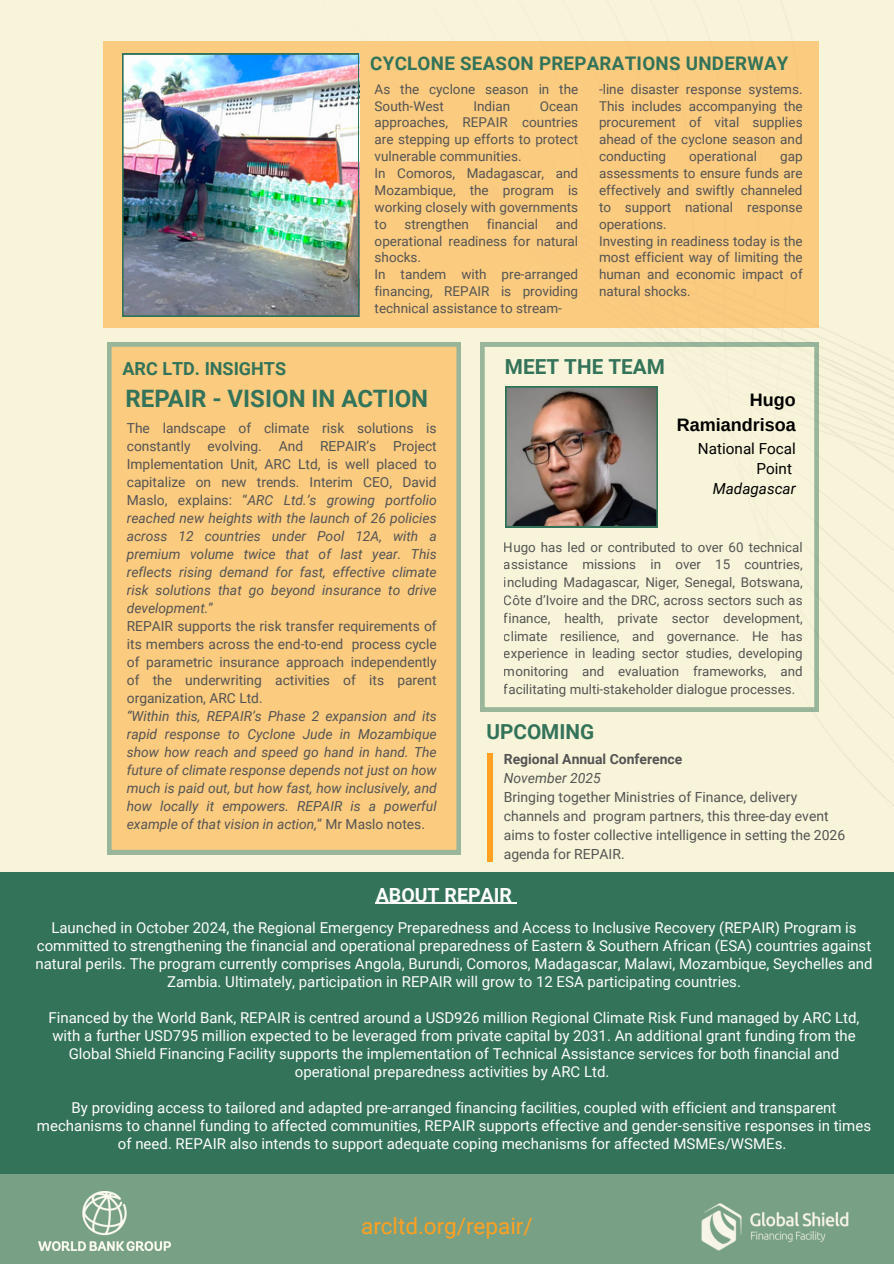
<style>
.page{position:relative;width:894px;height:1264px;background:#fff}
.page>*{position:absolute;margin:0;border:0;box-sizing:border-box;transform-origin:0 0}
.t1{font:700 24px "Roboto";color:#337359}
.t2{font:22.5px "Roboto";color:#ffa020}
.t3{font:700 20.7px "Roboto";color:#337359}
.t4{font:700 19.5px "Roboto";color:#fdfdfd}
.t5{font:700 18.75px "Roboto";letter-spacing:.015em;color:#337359}
.t6{font:700 18px/24.8px "Arimo";color:#000;text-align:right}
.t7{font:700 18px "Roboto";color:#337359}
.t8{font:15.3px/20.2px "Roboto";color:#000;text-align:right}
.t9{font:italic 15.3px "Roboto";color:#000}
.t10{font:15px/18px "Roboto";color:#fdfdfd;text-align:center}
.t11{font:13.95px/19.2px "Roboto";color:#545454}
.t12{font:700 13.95px "Roboto";color:#545454}
.t13{font:italic 13.95px "Roboto";color:#545454}
.t14{font:13.8px/18px "Roboto";color:#545454}
.t15{font:italic 13.8px/18px "Roboto";color:#545454;text-align:justify}
.t16{font:13.5px/16.8px "Roboto";color:#545454}
.t17{font:13.35px/17.9px "Roboto";color:#545454;text-align:justify}
.s1{font-style:italic}
.s2{font-style:normal}
</style>
<div class="page">
<div style="left:0;top:0;width:893px;height:1263px;background:#f8f4d9"></div>
<svg style="left:612px;top:41px;width:281px;height:764px"></svg>
<div style="left:487px;top:753px;width:6px;height:109px;background:#ffa020"></div>
<div style="left:0;top:872px;width:893px;height:302px;background:#337359"></div>
<div style="left:103px;top:42px;width:715px;height:285px;background:#fbcb80"></div>
<img style="left:122px;top:54px;width:237px;height:262px">
<div style="left:107px;top:342px;width:353px;height:512px;background:#fbcb80"></div>
<svg style="left:480px;top:342px;width:338px;height:369px"></svg>
<img style="left:505px;top:386px;width:152px;height:141px">
<div style="left:0;top:1174px;width:893px;height:89px;background:#77a085"></div>
<hr style="left:375px;top:902px;width:136px;height:1px;background:#fdfdfd">
<p class="t5" style="left:370px;top:52px;width:419px">CYCLONE SEASON PREPARATIONS UNDERWAY</p>
<p class="t16" style="left:599px;top:81px;width:205px;text-align:justify">-line disaster response systems.<br>This includes accompanying the procurement of vital supplies ahead of the cyclone season and conducting</p>
<p class="t16" style="left:374px;top:81px;width:205px">As the cyclone season in the<br>South-West</p>
<p class="t16" style="left:473px;top:97px;width:38px">Indian</p>
<p class="t16" style="left:374px;top:97px;width:205px;text-indent:165px">Ocean approaches, REPAIR countries are stepping up efforts to protect vulnerable communities.<br>In Comoros, Madagascar, and<br>Mozambique, the program is working closely with governments to</p>
<p class="t16" style="left:689px;top:148px;width:69px">operational</p>
<p class="t16" style="left:599px;top:148px;width:205px;text-indent:181px">gap assessments to ensure funds are effectively and swiftly channeled to support national response operations.<br>Investing in readiness today is the most efficient way of limiting the human and economic impact of natural shocks.</p>
<p class="t16" style="left:404px;top:216px;width:66px">strengthen</p>
<p class="t16" style="left:486px;top:216px;width:53px">financial</p>
<p class="t16" style="left:374px;top:216px;width:205px;text-indent:181px">and operational readiness for natural shocks.<br>In tandem with pre-arranged financing, REPAIR is providing technical assistance to stream-</p>
<p class="t7" style="left:122px;top:358px;width:165px">ARC LTD. INSIGHTS</p>
<h3 class="t3" style="left:505px;top:355px;width:161px">MEET THE TEAM</h3>
<h1 class="t1" style="left:126px;top:384px;width:304px">REPAIR - VISION IN ACTION</h1>
<p class="t14" style="left:127px;top:419px;width:311px">The landscape of climate risk solutions is constantly evolving. And REPAIR’s Project Implementation Unit, ARC Ltd, is well placed to capitalize on new trends. Interim CEO, David Maslo, explains: “<span class="s1">ARC Ltd.’s growing portfolio reached new heights with the launch of 26 policies across 12 countries under Pool 12A, with a premium volume twice that of last year. This reflects rising demand for fast, effective climate risk solutions that go beyond insurance to drive development.</span>”<br>REPAIR supports the risk transfer requirements of its members across the end-to-end process cycle of parametric insurance approach independently of the underwriting activities of its parent organization, ARC Ltd.</p>
<p class="t15" style="left:127px;top:707px;width:311px">“Within this, REPAIR’s Phase 2 expansion and its rapid response to Cyclone Jude in Mozambique show how reach and speed go hand in hand. The future of climate response depends not just on how much is paid out, but how fast, how inclusively, and how locally it empowers. REPAIR is a powerful example of that vision in action,<span class="s2">” Mr Maslo notes.</span></p>
<p class="t6" style="left:676px;top:387px;width:120px">Hugo<br>Ramiandrisoa</p>
<p class="t8" style="left:697px;top:438px;width:99px">National Focal<br>Point</p>
<p class="t9" style="left:712px;top:480px;width:84px">Madagascar</p>
<p class="t17" style="left:503px;top:538px;width:300px">Hugo has led or contributed to over 60 technical assistance missions in over 15 countries, including Madagascar, Niger, Senegal, Botswana, Côte d’Ivoire and the DRC, across sectors such as finance, health, private sector development, climate resilience, and governance. He has experience in leading sector studies, developing monitoring and evaluation frameworks, and facilitating multi-stakeholder dialogue processes.</p>
<h3 class="t3" style="left:486px;top:719px;width:109px">UPCOMING</h3>
<p class="t12" style="left:503px;top:750px;width:180px">Regional Annual Conference</p>
<p class="t13" style="left:503px;top:769px;width:98px">November 2025</p>
<p class="t11" style="left:503px;top:787px;width:343px">Bringing together Ministries of Finance, delivery channels and program partners, this three-day event aims to foster collective intelligence in setting the 2026 agenda for REPAIR.</p>
<h3 class="t4" style="left:375px;top:883px;width:137px">ABOUT REPAIR</h3>
<p class="t10" style="left:35px;top:918px;width:838px">Launched in October 2024, the Regional Emergency Preparedness and Access to Inclusive Recovery (REPAIR) Program is committed to strengthening the financial and operational preparedness of Eastern &amp; Southern African (ESA) countries against natural perils. The program currently comprises Angola, Burundi, Comoros, Madagascar, Malawi, Mozambique, Seychelles and Zambia. Ultimately, participation in REPAIR will grow to 12 ESA participating countries.</p>
<p class="t10" style="left:49px;top:1008px;width:812px">Financed by the World Bank, REPAIR is centred around a USD926 million Regional Climate Risk Fund managed by ARC Ltd, with a further USD795 million expected to be leveraged from private capital by 2031. An additional grant funding from the Global Shield Financing Facility supports the implementation of Technical Assistance services for both financial and operational preparedness activities by ARC Ltd.</p>
<p class="t10" style="left:37px;top:1098px;width:835px">By providing access to tailored and adapted pre-arranged financing facilities, coupled with efficient and transparent mechanisms to channel funding to affected communities, REPAIR supports effective and gender-sensitive responses in times of need. REPAIR also intends to support adequate coping mechanisms for affected MSMEs/WSMEs.</p>
<h2 class="t2" style="left:361px;top:1212px;width:173px">arcltd.org/repair/</h2>
</div>
